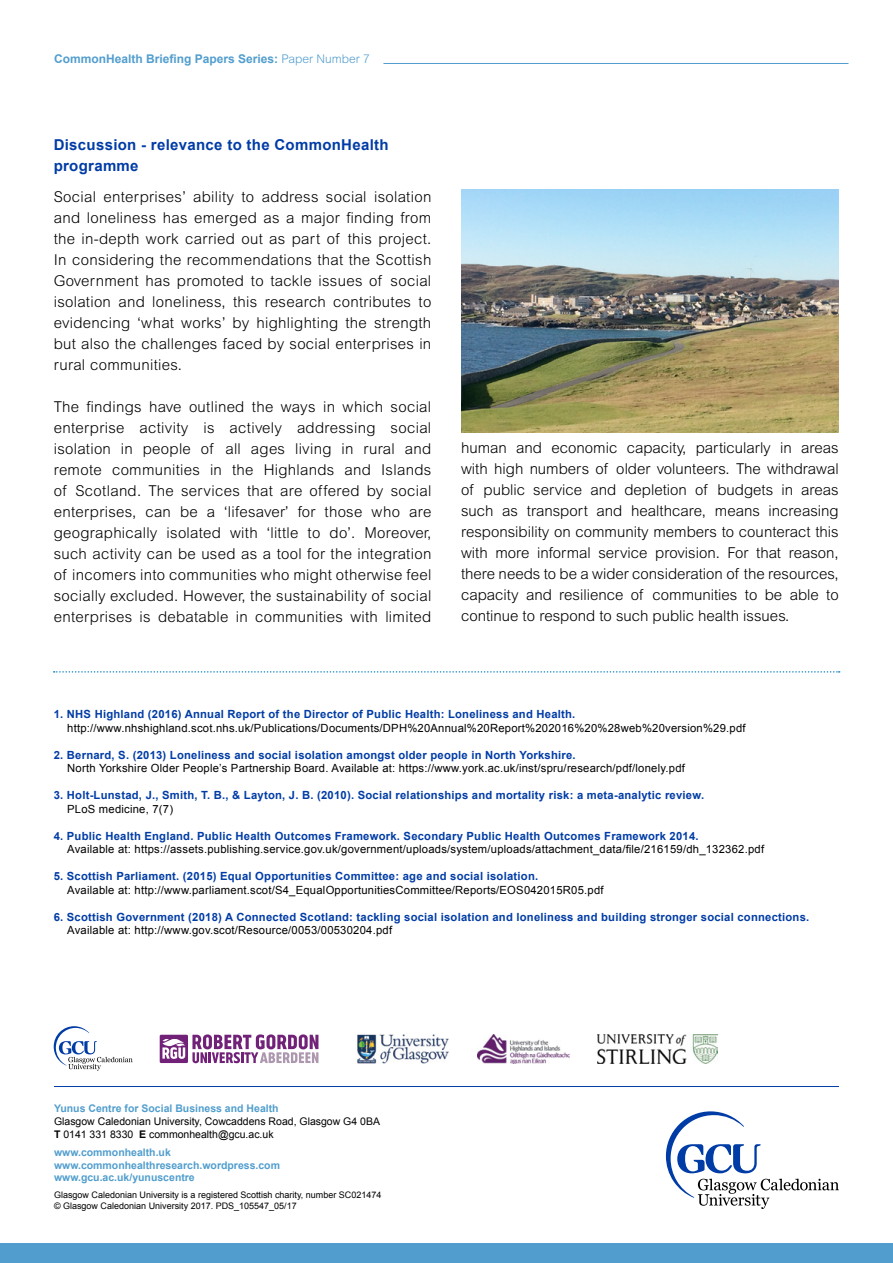
<style>
.page{position:relative;width:893px;height:1263px;background:#fff}
.page>*{position:absolute;margin:0;border:0;box-sizing:border-box;transform-origin:0 0}
.t1{font:300 15px/21px "Arial";letter-spacing:.02em;color:#000;text-align:justify}
.t2{font:700 15px/21px "Arial";letter-spacing:.02em;color:#003ca6}
.t3{font:700 12px "Arial";color:#529ece}
.t4{font:700 11.25px "Arial";letter-spacing:.02em;color:#003ca6}
.t5{font:11.25px "Arial";letter-spacing:.02em;color:#000}
.t6{font:700 10.5px/12.6px "Arial";color:#519ece}
.t7{font:10.5px/12.6px "Arial";color:#000}
.t8{font:9px/10.8px "Arial";color:#000}
.s1{font-weight:300}
.s2{font-weight:700}
</style>
<div class="page">
<svg style="left:666px;top:1111px;width:173px;height:98px"></svg>
<svg style="left:54px;top:1026px;width:79px;height:45px"></svg>
<img style="left:357px;top:1034px;width:92px;height:29px">
<svg style="left:192px;top:1034px;width:126px;height:29px"></svg>
<div style="left:160px;top:1035px;width:28px;height:28px;background:#712177"></div>
<svg style="left:162px;top:1039px;width:23px;height:20px"></svg>
<img style="left:598px;top:1034px;width:120px;height:29px">
<img style="left:478px;top:1034px;width:91px;height:29px">
<hr style="left:54px;top:1086px;width:785px;height:1px;background:#003ca6">
<div style="left:0;top:1243px;width:893px;height:20px;background:#519ece"></div>
<hr style="left:383px;top:63px;width:465px;height:1px;background:#519ece">
<img style="left:461px;top:190px;width:378px;height:242px">
<svg style="left:54px;top:671px;width:786px;height:2px"></svg>
<p class="t3" style="left:54px;top:51px;width:317px">CommonHealth Briefing Papers Series: <span class="s1">Paper Number 7</span></p>
<p class="t2" style="left:54px;top:134px;width:336px">Discussion - relevance to the CommonHealth programme</p>
<p class="t1" style="left:54px;top:186px;width:379px">Social enterprises’ ability to address social isolation and loneliness has emerged as a major finding from the in-depth work carried out as part of this project.<br>In considering the recommendations that the Scottish Government has promoted to tackle issues of social isolation and loneliness, this research contributes to evidencing ‘what works’ by highlighting the strength but also the challenges faced by social enterprises in rural communities.</p>
<p class="t1" style="left:54px;top:396px;width:379px">The findings have outlined the ways in which social enterprise activity is actively addressing social isolation in people of all ages living in rural and remote communities in the Highlands and Islands of Scotland. The services that are offered by social enterprises, can be a ‘lifesaver’ for those who are geographically isolated with ‘little to do’. Moreover, such activity can be used as a tool for the integration of incomers into communities who might otherwise feel socially excluded. However, the sustainability of social enterprises is debatable in communities with limited</p>
<p class="t1" style="left:461px;top:437px;width:379px">human and economic capacity, particularly in areas with high numbers of older volunteers. The withdrawal of public service and depletion of budgets in areas such as transport and healthcare, means increasing responsibility on community members to counteract this with more informal service provision. For that reason, there needs to be a wider consideration of the resources, capacity and resilience of communities to be able to continue to respond to such public health issues.</p>
<p class="t4" style="left:54px;top:707px;width:523px">1. NHS Highland (2016) Annual Report of the Director of Public Health: Loneliness and Health.</p>
<p class="t5" style="left:67px;top:720px;width:680px">http://www.nhshighland.scot.nhs.uk/Publications/Documents/DPH%20Annual%20Report%202016%20%28web%20version%29.pdf</p>
<p class="t4" style="left:54px;top:747px;width:523px">2. Bernard, S. (2013) Loneliness and social isolation amongst older people in North Yorkshire.</p>
<p class="t5" style="left:67px;top:761px;width:619px">North Yorkshire Older People’s Partnership Board. Available at: https://www.york.ac.uk/inst/spru/research/pdf/lonely.pdf</p>
<p class="t4" style="left:54px;top:788px;width:652px">3. Holt-Lunstad, J., Smith, T. B., &amp; Layton, J. B. (2010). Social relationships and mortality risk: a meta-analytic review.</p>
<p class="t5" style="left:67px;top:801px;width:107px">PLoS medicine, 7(7)</p>
<p class="t4" style="left:54px;top:828px;width:646px">4. Public Health England. Public Health Outcomes Framework. Secondary Public Health Outcomes Framework 2014.</p>
<p class="t5" style="left:67px;top:842px;width:698px">Available at: https://assets.publishing.service.gov.uk/government/uploads/system/uploads/attachment_data/file/216159/dh_132362.pdf</p>
<p class="t4" style="left:54px;top:869px;width:486px">5. Scottish Parliament. (2015) Equal Opportunities Committee: age and social isolation.</p>
<p class="t5" style="left:67px;top:882px;width:538px">Available at: http://www.parliament.scot/S4_EqualOpportunitiesCommittee/Reports/EOS042015R05.pdf</p>
<p class="t4" style="left:54px;top:909px;width:757px">6. Scottish Government (2018) A Connected Scotland: tackling social isolation and loneliness and building stronger social connections.</p>
<p class="t5" style="left:67px;top:923px;width:326px">Available at: http://www.gov.scot/Resource/0053/00530204.pdf</p>
<p class="t6" style="left:54px;top:1103px;width:226px">Yunus Centre for Social Business and Health</p>
<p class="t7" style="left:54px;top:1115px;width:328px">Glasgow Caledonian University, Cowcaddens Road, Glasgow G4 0BA<br><span class="s2">T</span> 0141 331 8330 <span class="s2">E</span> commonhealth@gcu.ac.uk</p>
<p class="t6" style="left:54px;top:1146px;width:228px">www.commonhealth.uk www.commonhealthresearch.wordpress.com www.gcu.ac.uk/yunuscentre</p>
<p class="t8" style="left:54px;top:1190px;width:329px">Glasgow Caledonian University is a registered Scottish charity, number SC021474 © Glasgow Caledonian University 2017. PDS_105547_05/17</p>
</div>
